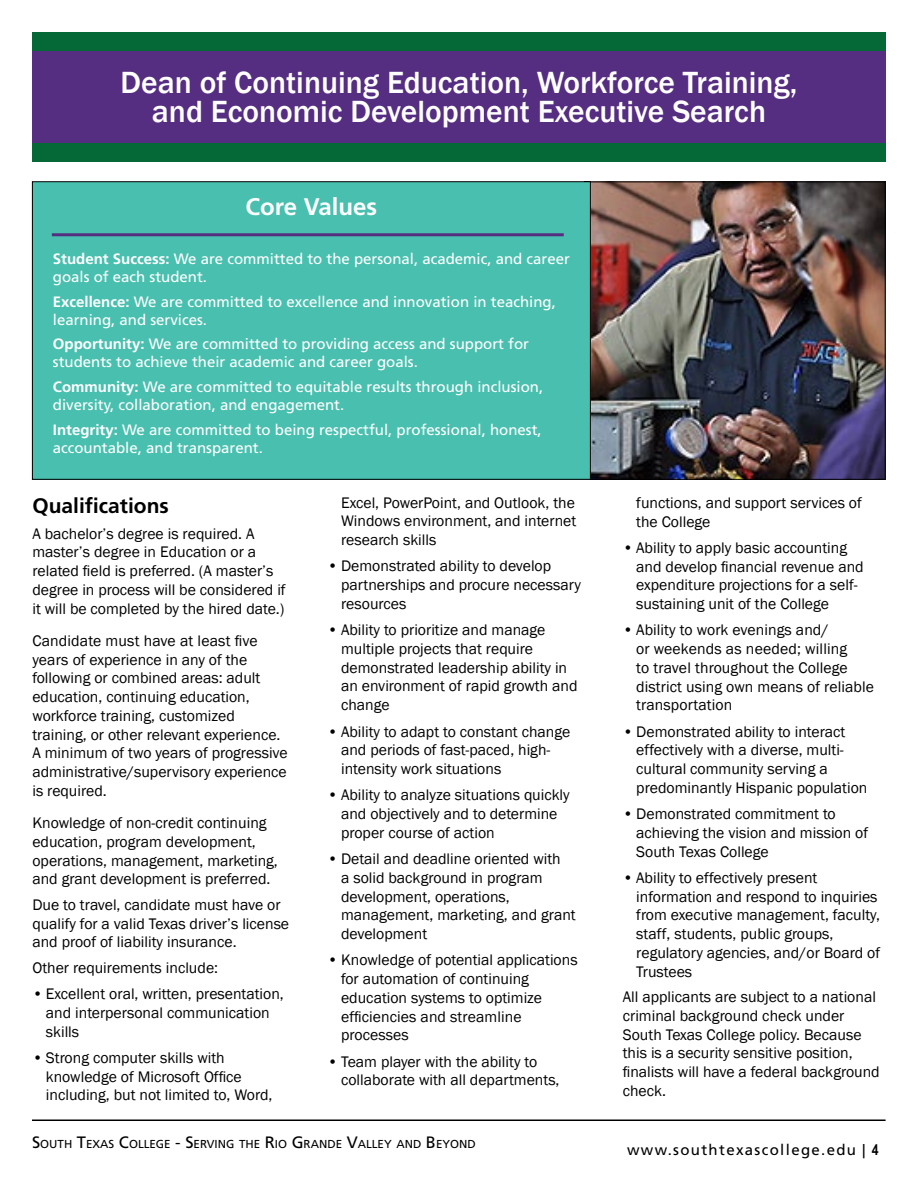
<style>
.page{position:relative;width:918px;height:1188px;background:#fff}
.page>*{position:absolute;margin:0;border:0;box-sizing:border-box;transform-origin:0 0}
.t1{font:500 31.5px/28.5px "Franklin Gothic";color:#fff;text-align:center}
.t2{font:700 24px "Frutiger";color:#fff}
.t3{font:700 21px "Frutiger";color:#000}
.t4{font:15.75px/18.8px "Franklin Gothic";color:#000}
.t5{font:15px/18px "Frutiger";color:#fff}
.t6{font:15px "Frutiger";letter-spacing:.09em;color:#000}
.t7{font:11.55px "Frutiger";color:#000}
.s1{font-weight:700}
.s2{font-size:16.5px}
.s3{font-family:"Arial Narrow";font-weight:700}
</style>
<div class="page">
<hr style="left:32px;top:1120px;width:854px;height:1px;background:#000">
<div style="left:32px;top:51px;width:854px;height:92px;background:#552d81"></div>
<div style="left:32px;top:32px;width:854px;height:19px;background:#046937"></div>
<div style="left:32px;top:143px;width:854px;height:19px;background:#046937"></div>
<img style="left:591px;top:184px;width:292px;height:294px">
<div style="left:32px;top:182px;width:558px;height:297px;background:#49c0af"></div>
<div style="left:32px;top:182px;width:559px;height:298px;border:1px solid #000"></div>
<hr style="left:52px;top:233px;width:512px;height:3px;background:#552d81">
<h1 class="t1" style="left:121px;top:69px;width:678px">Dean of Continuing Education, Workforce Training, and Economic Development Executive Search</h1>
<h2 class="t2" style="left:246px;top:193px;width:133px">Core Values</h2>
<p class="t5" style="left:53px;top:249px;width:519px"><span class="s1">Student Success:</span> We are committed to the personal, academic, and career goals of each student.</p>
<p class="t5" style="left:53px;top:292px;width:505px"><span class="s1">Excellence:</span> We are committed to excellence and innovation in teaching, learning, and services.</p>
<p class="t5" style="left:53px;top:335px;width:478px"><span class="s1">Opportunity:</span> We are committed to providing access and support for students to achieve their academic and career goals.</p>
<p class="t5" style="left:53px;top:378px;width:492px"><span class="s1">Community:</span> We are committed to equitable results through inclusion, diversity, collaboration, and engagement.</p>
<p class="t5" style="left:53px;top:420px;width:490px"><span class="s1">Integrity:</span> We are committed to being respectful, professional, honest, accountable, and transparent.</p>
<h3 class="t3" style="left:32px;top:494px;width:138px">Qualifications</h3>
<p class="t4" style="left:32px;top:524px;width:255px">A bachelor’s degree is required. A master’s degree in Education or a related field is preferred. (A master’s degree in process will be considered if it will be completed by the hired date.)</p>
<p class="t4" style="left:32px;top:632px;width:257px">Candidate must have at least five years of experience in any of the following or combined areas: adult education, continuing education, workforce training, customized training, or other relevant experience.<br>A minimum of two years of progressive administrative/supervisory experience is required.</p>
<p class="t4" style="left:32px;top:814px;width:247px">Knowledge of non-credit continuing education, program development, operations, management, marketing, and grant development is preferred.</p>
<p class="t4" style="left:32px;top:896px;width:258px">Due to travel, candidate must have or qualify for a valid Texas driver’s license and proof of liability insurance.</p>
<p class="t4" style="left:32px;top:958px;width:187px">Other requirements include:</p>
<p class="t4" style="left:46px;top:985px;width:240px;text-indent:-13px">• Excellent oral, written, presentation, and interpersonal communication skills</p>
<p class="t4" style="left:46px;top:1049px;width:228px;text-indent:-13px">• Strong computer skills with knowledge of Microsoft Office including, but not limited to, Word,</p>
<p class="t4" style="left:341px;top:493px;width:237px;text-align:justify">Excel, PowerPoint, and Outlook, the Windows environment, and internet research skills</p>
<p class="t4" style="left:341px;top:557px;width:241px;text-indent:-13px">• Demonstrated ability to develop partnerships and procure necessary resources</p>
<p class="t4" style="left:341px;top:621px;width:238px;text-indent:-13px">• Ability to prioritize and manage multiple projects that require demonstrated leadership ability in an environment of rapid growth and change</p>
<p class="t4" style="left:341px;top:722px;width:231px;text-indent:-13px">• Ability to adapt to constant change and periods of fast-paced, high&shy;intensity work situations</p>
<p class="t4" style="left:341px;top:786px;width:230px;text-indent:-13px">• Ability to analyze situations quickly and objectively and to determine proper course of action</p>
<p class="t4" style="left:341px;top:850px;width:236px;text-indent:-13px">• Detail and deadline oriented with<br>a solid background in program development, operations, management, marketing, and grant development</p>
<p class="t4" style="left:341px;top:951px;width:238px;text-indent:-13px">• Knowledge of potential applications for automation of continuing education systems to optimize efficiencies and streamline processes</p>
<p class="t4" style="left:341px;top:1052px;width:220px;text-indent:-13px">• Team player with the ability to collaborate with all departments,</p>
<p class="t7" style="left:32px;top:1137px;width:445px"><span class="s2">S</span>OUTH <span class="s2">T</span>EXAS <span class="s2">C</span>OLLEGE <span class="s2">- S</span>ERVING THE <span class="s2">R</span>IO <span class="s2">G</span> RANDE <span class="s2">V</span>ALLEY AND <span class="s2">B</span>EYOND</p>
<p class="t4" style="left:636px;top:494px;width:227px">functions, and support services of the College</p>
<p class="t4" style="left:636px;top:539px;width:229px;text-indent:-13px">• Ability to apply basic accounting and develop financial revenue and expenditure projections for a self&shy;sustaining unit of the College</p>
<p class="t4" style="left:636px;top:621px;width:239px;text-indent:-13px">• Ability to work evenings and/<br>or weekends as needed; willing<br>to travel throughout the College district using own means of reliable transportation</p>
<p class="t4" style="left:636px;top:722px;width:233px;text-indent:-13px">• Demonstrated ability to interact effectively with a diverse, multi&shy;cultural community serving a predominantly Hispanic population</p>
<p class="t4" style="left:636px;top:805px;width:233px;text-indent:-13px">• Demonstrated commitment to achieving the vision and mission of<br>South Texas College</p>
<p class="t4" style="left:636px;top:869px;width:245px;text-indent:-13px">• Ability to effectively present information and respond to inquiries from executive management, faculty, staff, students, public groups, regulatory agencies, and/or Board of<br>Trustees</p>
<p class="t4" style="left:623px;top:988px;width:258px">All applicants are subject to a national criminal background check under<br>South Texas College policy. Because this is a security sensitive position, finalists will have a federal background check.</p>
<p class="t6" style="left:627px;top:1141px;width:253px">www.southtexascollege.edu <span class="s3">| 4</span></p>
</div>
